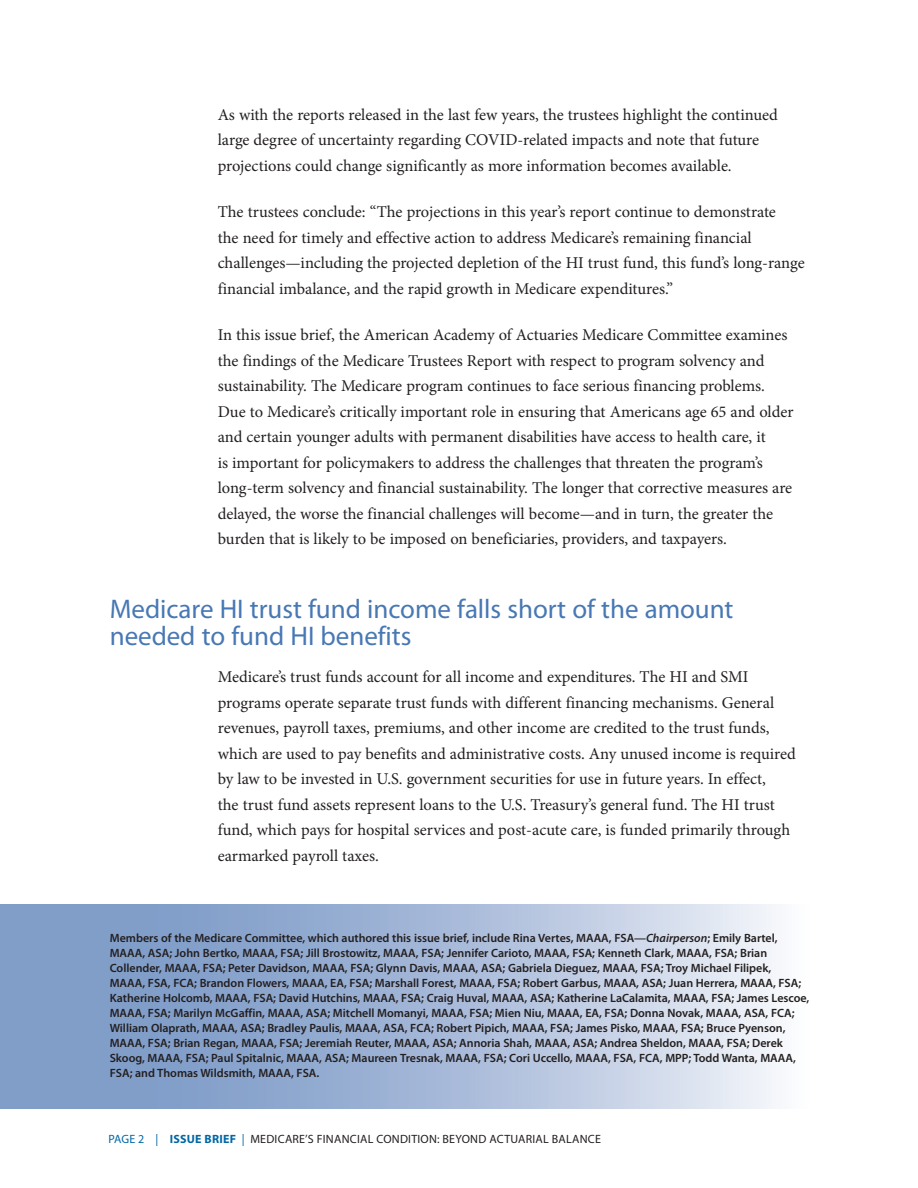
<style>
.page{position:relative;width:918px;height:1188px;background:#fff}
.page>*{position:absolute;margin:0;border:0;box-sizing:border-box;transform-origin:0 0}
.Sub_1_Blueheads{font:27px/27px "Myriad Pro";color:#4878b4}
.text{font:16.5px/25.5px "Minion Pro";color:#231f20}
.Committee_roster_pg2{font:600 12px/15px "Myriad Pro";color:#231f20}
.t1{font:12px "Myriad Pro";letter-spacing:.02em;color:#231f20}
.s1{font-style:italic}
.s2{color:#0067a6}
.s3{font-weight:700;color:#0067a6}
</style>
<div class="page">
<svg style="left:0;top:905px;width:776px;height:203px"></svg>
<p class="text" style="left:218px;top:102px;width:562px">As with the reports released in the last few years, the trustees highlight the continued large degree of uncertainty regarding COVID-related impacts and note that future projections could change significantly as more information becomes available.</p>
<p class="text" style="left:218px;top:200px;width:588px">The trustees conclude: “The projections in this year’s report continue to demonstrate<br>the need for timely and effective action to address Medicare’s remaining financial challenges—including the projected depletion of the HI trust fund, this fund’s long-range financial imbalance, and the rapid growth in Medicare expenditures.”</p>
<p class="text" style="left:218px;top:323px;width:577px">In this issue brief, the American Academy of Actuaries Medicare Committee examines the findings of the Medicare Trustees Report with respect to program solvency and sustainability. The Medicare program continues to face serious financing problems.<br>Due to Medicare’s critically important role in ensuring that Americans age 65 and older and certain younger adults with permanent disabilities have access to health care, it<br>is important for policymakers to address the challenges that threaten the program’s long-term solvency and financial sustainability. The longer that corrective measures are delayed, the worse the financial challenges will become—and in turn, the greater the burden that is likely to be imposed on beneficiaries, providers, and taxpayers.</p>
<p class="Sub_1_Blueheads" style="left:110px;top:595px;width:625px">Medicare HI trust fund income falls short of the amount needed to fund HI benefits</p>
<p class="text" style="left:218px;top:665px;width:580px">Medicare’s trust funds account for all income and expenditures. The HI and SMI programs operate separate trust funds with different financing mechanisms. General revenues, payroll taxes, premiums, and other income are credited to the trust funds, which are used to pay benefits and administrative costs. Any unused income is required by law to be invested in U.S. government securities for use in future years. In effect,<br>the trust fund assets represent loans to the U.S. Treasury’s general fund. The HI trust fund, which pays for hospital services and post-acute care, is funded primarily through earmarked payroll taxes.</p>
<p class="Committee_roster_pg2" style="left:110px;top:931px;width:701px">Members of the Medicare Committee, which authored this issue brief, include Rina Vertes, MAAA, FSA—<span class="s1">Chairperson</span>; Emily Bartel, MAAA, ASA; John Bertko, MAAA, FSA; Jill Brostowitz, MAAA, FSA; Jennifer Carioto, MAAA, FSA; Kenneth Clark, MAAA, FSA; Brian Collender, MAAA, FSA; Peter Davidson, MAAA, FSA; Glynn Davis, MAAA, ASA; Gabriela Dieguez, MAAA, FSA; Troy Michael Filipek, MAAA, FSA, FCA; Brandon Flowers, MAAA, EA, FSA; Marshall Forest, MAAA, FSA; Robert Garbus, MAAA, ASA; Juan Herrera, MAAA, FSA; Katherine Holcomb, MAAA, FSA; David Hutchins, MAAA, FSA; Craig Huval, MAAA, ASA; Katherine LaCalamita, MAAA, FSA; James Lescoe, MAAA, FSA; Marilyn McGaffin, MAAA, ASA; Mitchell Momanyi, MAAA, FSA; Mien Niu, MAAA, EA, FSA; Donna Novak, MAAA, ASA, FCA; William Olaprath, MAAA, ASA; Bradley Paulis, MAAA, ASA, FCA; Robert Pipich, MAAA, FSA; James Pisko, MAAA, FSA; Bruce Pyenson, MAAA, FSA; Brian Regan, MAAA, FSA; Jeremiah Reuter, MAAA, ASA; Annoria Shah, MAAA, ASA; Andrea Sheldon, MAAA, FSA; Derek Skoog, MAAA, FSA; Paul Spitalnic, MAAA, ASA; Maureen Tresnak, MAAA, FSA; Cori Uccello, MAAA, FSA, FCA, MPP; Todd Wanta, MAAA, FSA; and Thomas Wildsmith, MAAA, FSA.</p>
<p class="t1" style="left:108px;top:1132px;width:494px"><span class="s2">PAGE 2 |</span> <span class="s3">ISSUE BRIEF</span> <span class="s2">|</span> MEDICARE’S FINANCIAL CONDITION: BEYOND ACTUARIAL BALANCE</p>
</div>
